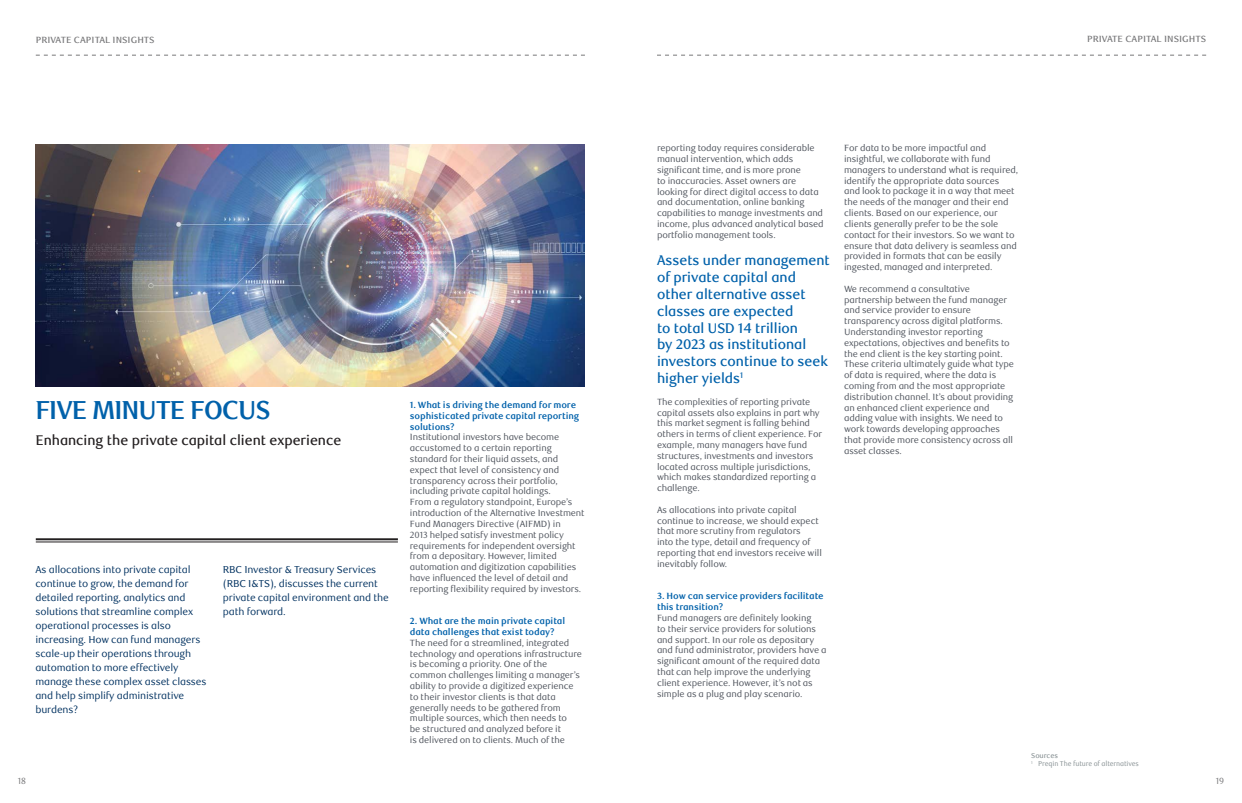
<style>
.page{position:relative;width:1242px;height:803px;background:#fff}
.page>*{position:absolute;margin:0;border:0;box-sizing:border-box;transform-origin:0 0}
.Article_title{font:700 26px "RBC Display";letter-spacing:-.02em;color:#0161aa}
.Pull_Quote{font:500 14px/16.8px "RBC Display";color:#0161aa}
.Article_Descriptive{font:500 14px "RBC Display";color:#231f20}
.Article_intro_paragr{font:10px/14px "RBC Text";letter-spacing:-.015em;color:#003160}
.Body_copy{font:9px/10.8px "RBC Text";letter-spacing:-.015em;color:#4e535c}
.Content_header{font:700 9px/10.8px "RBC Text";letter-spacing:-.015em;color:#0161aa}
.t1{font:500 9px "RBC Text";color:#777779}
.t2{font:9px "RBC Text";color:#777779}
.t3{font:7px "RBC Text Cond";letter-spacing:-.015em;color:#899295}
.t4{font:500 7px "RBC Text";letter-spacing:-.015em;color:#899295}
</style>
<div class="page">
<svg style="left:36px;top:55px;width:549px;height:1px"></svg>
<svg style="left:657px;top:55px;width:549px;height:1px"></svg>
<hr style="left:36px;top:538px;width:362px;height:2px;background:#231f20">
<hr style="left:36px;top:541px;width:362px;height:1px;background:#231f20">
<img style="left:36px;top:145px;width:549px;height:241px">
<p class="t1" style="left:36px;top:35px;width:120px">PRIVATE CAPITAL INSIGHTS</p>
<p class="t1" style="left:1087px;top:34px;width:120px">PRIVATE CAPITAL INSIGHTS</p>
<p class="Article_title" style="left:36px;top:395px;width:236px">FIVE MINUTE FOCUS</p>
<p class="Article_Descriptive" style="left:36px;top:431px;width:307px">Enhancing the private capital client experience</p>
<p class="Article_intro_paragr" style="left:35px;top:562px;width:173px">As allocations into private capital continue to grow, the demand for detailed reporting, analytics and solutions that streamline complex operational processes is also increasing. How can fund managers scale-up their operations through automation to more effectively manage these complex asset classes and help simplify administrative burdens?</p>
<p class="Article_intro_paragr" style="left:223px;top:562px;width:167px">RBC Investor &amp; Treasury Services (RBC I&amp;TS), discusses the current private capital environment and the path forward.</p>
<p class="Content_header" style="left:410px;top:399px;width:171px">1. What is driving the demand for more sophisticated private capital reporting solutions?</p>
<p class="Body_copy" style="left:410px;top:432px;width:176px">Institutional investors have become accustomed to a certain reporting standard for their liquid assets, and expect that level of consistency and transparency across their portfolio, including private capital holdings.<br>From a regulatory standpoint, Europe’s introduction of the Alternative Investment Fund Managers Directive (AIFMD) in<br>2013 helped satisfy investment policy requirements for independent oversight from a depositary. However, limited automation and digitization capabilities have influenced the level of detail and reporting flexibility required by investors.</p>
<p class="Content_header" style="left:410px;top:615px;width:157px">2. What are the main private capital data challenges that exist today?</p>
<p class="Body_copy" style="left:410px;top:637px;width:174px">The need for a streamlined, integrated technology and operations infrastructure is becoming a priority. One of the common challenges limiting a manager’s ability to provide a digitized experience to their investor clients is that data generally needs to be gathered from multiple sources, which then needs to<br>be structured and analyzed before it<br>is delivered on to clients. Much of the</p>
<p class="Body_copy" style="left:657px;top:143px;width:168px">reporting today requires considerable manual intervention, which adds significant time, and is more prone<br>to inaccuracies. Asset owners are looking for direct digital access to data and documentation, online banking capabilities to manage investments and income, plus advanced analytical based portfolio management tools.</p>
<p class="Pull_Quote" style="left:657px;top:252px;width:174px">Assets under management of private capital and other alternative asset classes are expected<br>to total USD 14 trillion<br>by 2023 as institutional investors continue to seek higher yields<sup>1</sup></p>
<p class="Body_copy" style="left:657px;top:396px;width:167px">The complexities of reporting private capital assets also explains in part why this market segment is falling behind others in terms of client experience. For example, many managers have fund structures, investments and investors located across multiple jurisdictions, which makes standardized reporting a challenge.</p>
<p class="Body_copy" style="left:657px;top:504px;width:166px">As allocations into private capital continue to increase, we should expect that more scrutiny from regulators<br>into the type, detail and frequency of reporting that end investors receive will inevitably follow.</p>
<p class="Content_header" style="left:657px;top:590px;width:168px">3. How can service providers facilitate this transition?</p>
<p class="Body_copy" style="left:657px;top:612px;width:171px">Fund managers are definitely looking<br>to their service providers for solutions and support. In our role as depositary and fund administrator, providers have a significant amount of the required data that can help improve the underlying client experience. However, it’s not as simple as a plug and play scenario.</p>
<p class="Body_copy" style="left:844px;top:143px;width:176px">For data to be more impactful and insightful, we collaborate with fund managers to understand what is required, identify the appropriate data sources<br>and look to package it in a way that meet the needs of the manager and their end clients. Based on our experience, our clients generally prefer to be the sole contact for their investors. So we want to ensure that data delivery is seamless and provided in formats that can be easily ingested, managed and interpreted.</p>
<p class="Body_copy" style="left:844px;top:283px;width:171px">We recommend a consultative partnership between the fund manager and service provider to ensure transparency across digital platforms.<br>Understanding investor reporting expectations, objectives and benefits to the end client is the key starting point.<br>These criteria ultimately guide what type of data is required, where the data is coming from and the most appropriate distribution channel. It’s about providing an enhanced client experience and adding value with insights. We need to work towards developing approaches that provide more consistency across all asset classes.</p>
<p class="t4" style="left:1031px;top:751px;width:28px">Sources</p>
<p class="t3" style="left:1031px;top:759px;width:109px"><sup>1</sup> Preqin The future of alternatives</p>
<p class="t2" style="left:18px;top:775px;width:10px">18</p>
<p class="t2" style="left:1215px;top:775px;width:10px">19</p>
</div>
